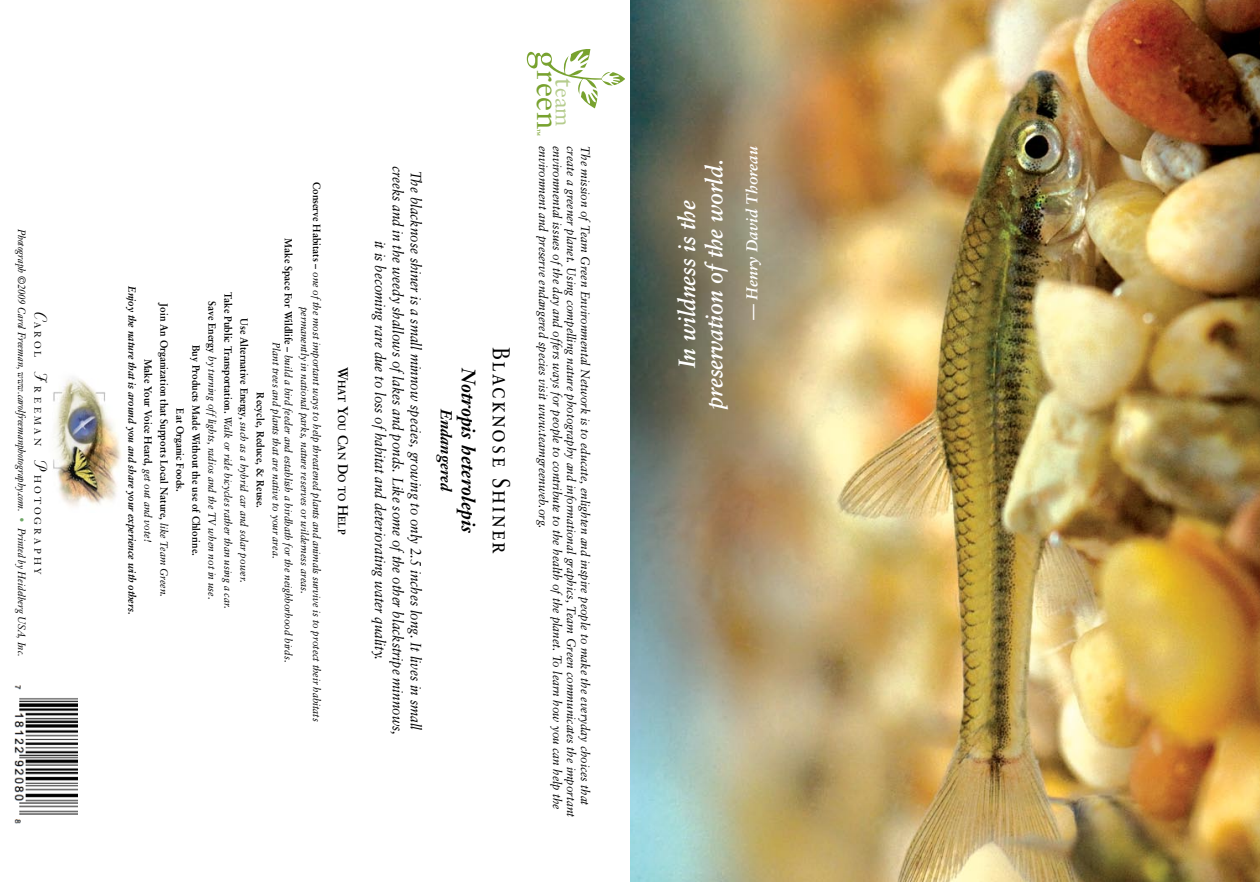
<style>
.page{position:relative;width:1260px;height:882px;background:#fff}
.page>*{position:absolute;margin:0;border:0;box-sizing:border-box;transform-origin:0 0}
.t1{font:31.68px "Sabon";color:#78a22f}
.t2{font:24.5px "Sabon Roman SC";letter-spacing:.1em;color:#000;scale:.85 1}
.t3{font:23.62px/27.1px "Sabon Bold Italic Os F";color:#fff;text-align:center;scale:.93 1}
.t4{font:22.05px "Sabon";color:#b5cc8d}
.t5{font:italic 700 19.25px "Janson Text";color:#000}
.t6{font:italic 700 15.75px "Sabon";color:#fff}
.t7{font:italic 700 15.75px "Janson Text";color:#000}
.t8{font:italic 14.88px/17.8px "Sabon";color:#000;text-align:center;scale:.9 1}
.t9{font:italic 12.25px "Sabon";color:#000;scale:.95 1}
.t10{font:700 10.5px/16.1px "Sabon";color:#000;text-align:center;scale:.95 1}
.t11{font:italic 10.5px/12.2px "Sabon";color:#000;text-align:center;scale:.95 1}
.t12{font:italic 10.5px "Janson Text";color:#000;scale:.95 1}
.t13{font:700 10.5px "Sabon";color:#000;scale:.95 1}
.t14{font:9.28px "Janson Text";letter-spacing:.335em;color:#000}
.t15{font:700 7.35px "Sabon";color:#78a22f;scale:.92 1}
.s1{color:#6ea766}
.s2{font-family:"Stuyvesant ICG Solid";font-size:17.85px}
.s3{font-weight:700;font-style:normal}
.s4{font-weight:400;font-style:italic}
.s5{font-style:italic}
.s6{font-size:14px}
.s7{font-size:27.47px}
</style>
<div class="page">
<img style="left:53px;top:377px;width:69px;height:130px">
<svg style="left:527px;top:49px;width:98px;height:59px"></svg>
<img style="left:14px;top:685px;width:63px;height:139px">
<img style="left:630px;top:0;width:630px;height:882px">
<p class="t12" style="left:28px;top:229px;width:452px;rotate:90deg">Photograph ©2009 Carol Freeman, www.carolfreemanphotography.com. <span class="s1">•</span> Printed by Heidelberg USA, Inc.</p>
<p class="t14" style="left:44px;top:310px;width:267px;rotate:90deg"><span class="s2">C</span>arol <span class="s2">F</span>reeman <span class="s2">P</span>hotography</p>
<p class="t11" style="left:323px;top:182px;width:570px;rotate:90deg"><span class="s3">Conserve Habitats –</span> one of the most important ways to help threatened plants and animals survive is to protect their habitats permanently in national parks, nature reserves or wilderness areas.</p>
<p class="t11" style="left:295px;top:238px;width:448px;rotate:90deg"><span class="s3">Make Space For Wildlife –</span> build a bird feeder and establish a birdbath for the neighborhood birds.<br>Plant trees and plants that are native to your area.</p>
<p class="t10" style="left:269px;top:286px;width:347px;rotate:90deg">Recycle, Reduce, &amp; Reuse.<br>Use Alternative Energy, <span class="s4">such as a hybrid car and solar power.<br></span>Take Public Transportation. <span class="s4">Walk or ride bicycles rather than using a car.<br></span>Save Energy <span class="s4">by turning off lights, radios and the TV when not in use.<br></span>Buy Products Made Without the use of Chlorine.<br>Eat Organic Foods.<br>Join An Organization that Supports Local Nature, <span class="s4">like Team Green.<br></span>Make Your Voice Heard, <span class="s4">get out and vote!<br></span><span class="s5">Enjoy the nature that is around you and share your experience with others.</span></p>
<p class="t13" style="left:348px;top:367px;width:178px;rotate:90deg"><span class="s6">W</span>hat <span class="s6">Y</span>ou <span class="s6">C</span>an <span class="s6">D</span>o to <span class="s6">H</span>elp</p>
<p class="t8" style="left:425px;top:166px;width:634px;rotate:90deg">The blacknose shiner is a small minnow species, growing to only 2.5 inches long. It lives in small creeks and in the weedy shallows of lakes and ponds. Like some of the other blackstripe minnows, it is becoming rare due to loss of habitat and deteriorating water quality.</p>
<h3 class="t5" style="left:481px;top:368px;width:166px;rotate:90deg">Notropis heterolepis</h3>
<h3 class="t7" style="left:457px;top:409px;width:84px;rotate:90deg">Endangered</h3>
<h2 class="t2" style="left:516px;top:347px;width:245px;rotate:90deg">Blacknose Shiner</h2>
<h1 class="t1" style="left:567px;top:70px;width:62px;rotate:90deg">reen</h1>
<p class="t9" style="left:551px;top:146px;width:404px;rotate:90deg">environment and preserve endangered species visit www.teamgreenweb.org.</p>
<p class="t9" style="left:565px;top:146px;width:700px;rotate:90deg">environmental issues of the day and offers ways for people to contribute to the health of the planet. To learn how you can help the</p>
<p class="t9" style="left:579px;top:146px;width:708px;rotate:90deg">create a greener planet. Using compelling nature photography and informational graphics, Team Green communicates the important</p>
<p class="t9" style="left:593px;top:146px;width:695px;rotate:90deg">The mission of Team Green Environmental Network is to educate, enlighten and inspire people to make the everyday choices that</p>
<h3 class="t4" style="left:576px;top:78px;width:50px;rotate:90deg"><span class="s7">t</span>eam</h3>
<p class="t15" style="left:542px;top:129px;width:9px;rotate:90deg">™</p>
<h3 class="t3" style="left:673px;top:409px;width:270px;rotate:-90deg">In wildness is the preservation of the world.</h3>
<h3 class="t6" style="left:742px;top:320px;width:176px;rotate:-90deg">— Henry David Thoreau</h3>
</div>
